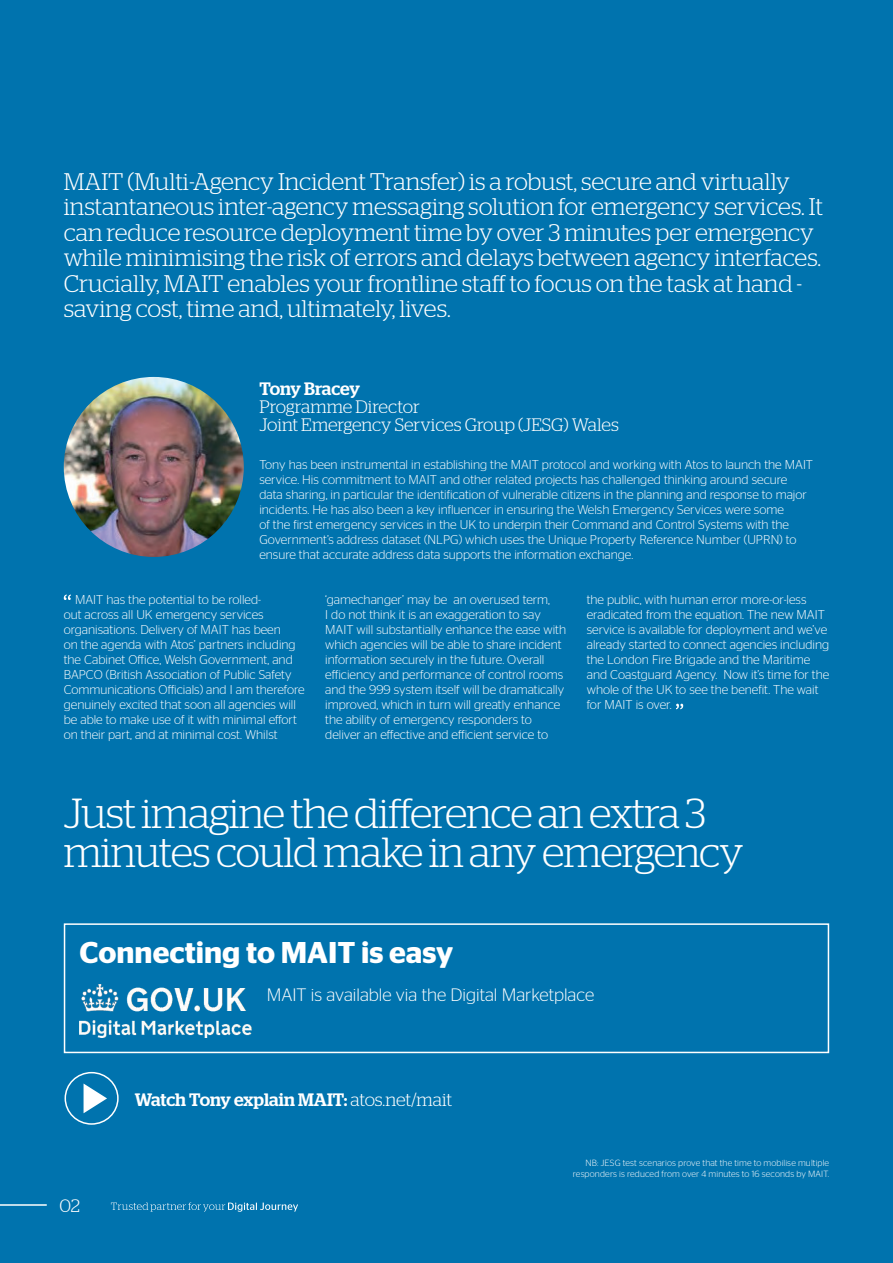
<style>
.page{position:relative;width:893px;height:1263px;background:#0073ae}
.page>*{position:absolute;margin:0;border:0;box-sizing:border-box;transform-origin:0 0}
.t1{font:300 42px/39px "Stag";letter-spacing:-.025em;color:#fff}
.t2{font:600 30px "Stag Sans";color:#fff}
.t3{font:300 24px/25.5px "Stag";color:#fff}
.t4{font:300 18px/18px "Stag";color:#fff}
.t5{font:500 18px "Stag";letter-spacing:-.005em;color:#fff}
.t6{font:300 18px "Stag Sans";color:#fff}
.t7{font:300 12.75px/15px "Stag Sans";color:#fff}
.t8{font:300 9px/10.5px "Stag Sans";letter-spacing:.015em;color:#fff;text-align:right}
.s1{font-weight:300}
</style>
<div class="page">
<hr style="left:0;top:1204px;width:47px;height:2px;background:#fff">
<svg style="left:111px;top:1202px;width:187px;height:10px"></svg>
<img style="left:64px;top:377px;width:180px;height:180px;border-radius:90px">
<svg style="left:64px;top:594px;width:7px;height:6px"></svg>
<svg style="left:676px;top:704px;width:7px;height:5px"></svg>
<div style="left:65px;top:1072px;width:54px;height:53px;border:2px solid #fff;border-radius:50%"></div>
<svg style="left:84px;top:1084px;width:23px;height:29px"></svg>
<img style="left:80px;top:984px;width:171px;height:54px">
<div style="left:64px;top:923px;width:765px;height:130px;border:2px solid #fff"></div>
<p class="t3" style="left:64px;top:168px;width:761px">MAIT (Multi-Agency Incident Transfer) is a robust, secure and virtually instantaneous inter-agency messaging solution for emergency services. It can reduce resource deployment time by over 3 minutes per emergency while minimising the risk of errors and delays between agency interfaces.<br>Crucially, MAIT enables your frontline staff to focus on the task at hand - saving cost, time and, ultimately, lives.</p>
<h3 class="t5" style="left:259px;top:378px;width:102px">Tony Bracey</h3>
<h3 class="t4" style="left:259px;top:398px;width:361px">Programme Director<br>Joint Emergency Services Group (JESG) Wales</h3>
<p class="t7" style="left:259px;top:457px;width:555px">Tony has been instrumental in establishing the MAIT protocol and working with Atos to launch the MAIT service. His commitment to MAIT and other related projects has challenged thinking around secure data sharing, in particular the identification of vulnerable citizens in the planning and response to major incidents. He has also been a key influencer in ensuring the Welsh Emergency Services were some<br>of the first emergency services in the UK to underpin their Command and Control Systems with the Government’s address dataset (NLPG) which uses the Unique Property Reference Number (UPRN) to ensure that accurate address data supports the information exchange.</p>
<p class="t7" style="left:64px;top:592px;width:242px;text-indent:11px">MAIT has the potential to be rolled-<br>out across all UK emergency services organisations. Delivery of MAIT has been<br>on the agenda with Atos’ partners including the Cabinet Office, Welsh Government, and BAPCO (British Association of Public Safety Communications Officials) and I am therefore genuinely excited that soon all agencies will be able to make use of it with minimal effort on their part, and at minimal cost. Whilst</p>
<p class="t7" style="left:325px;top:592px;width:242px">‘gamechanger’ may be an overused term,<br>I do not think it is an exaggeration to say MAIT will substantially enhance the ease with which agencies will be able to share incident information securely in the future. Overall efficiency and performance of control rooms and the 999 system itself will be dramatically improved, which in turn will greatly enhance the ability of emergency responders to deliver an effective and efficient service to</p>
<p class="t7" style="left:587px;top:592px;width:244px">the public, with human error more-or-less eradicated from the equation. The new MAIT service is available for deployment and we’ve already started to connect agencies including the London Fire Brigade and the Maritime and Coastguard Agency. Now it’s time for the whole of the UK to see the benefit. The wait for MAIT is over.</p>
<h1 class="t1" style="left:64px;top:794px;width:681px">Just imagine the difference an extra 3 minutes could make in any emergency</h1>
<h2 class="t2" style="left:80px;top:935px;width:375px">Connecting to MAIT is easy</h2>
<h3 class="t6" style="left:267px;top:985px;width:329px">MAIT is available via the Digital Marketplace</h3>
<h3 class="t4" style="left:60px;top:1196px;width:22px">02</h3>
<h3 class="t5" style="left:135px;top:1089px;width:319px">Watch Tony explain MAIT: <span class="s1">atos.net/mait</span></h3>
<p class="t8" style="left:573px;top:1157px;width:258px">NB: JESG test scenarios prove that the time to mobilise multiple responders is reduced from over 4 minutes to 16 seconds by MAIT.</p>
</div>
